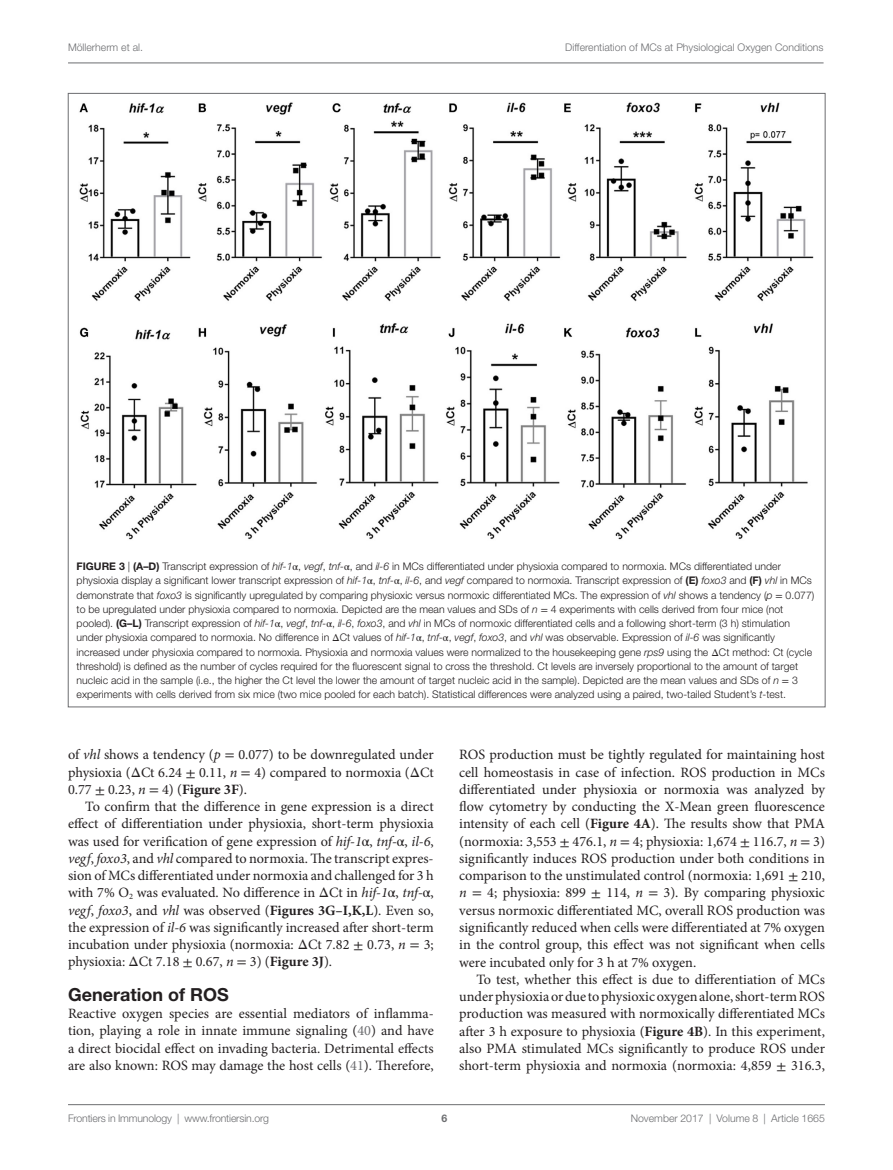
<style>
.page{position:relative;width:893px;height:1170px;background:#fff}
.page>*{position:absolute;margin:0;border:0;box-sizing:border-box;transform-origin:0 0}
.t1{font:700 18px "Helvetica Neue LT Std";color:#231f20}
.t2{font:14.25px/17.2px "Minion Pro";color:#231f20;text-align:justify}
.t3{font:300 10.5px/14.2px "Helvetica Neue LT Std";color:#231f20}
.t4{font:300 10.5px "Helvetica Neue LT Std";color:#6c6d70}
.t5{font:700 10.5px "Helvetica Neue LT Std";color:#6c6d70}
.s1{font-weight:700}
.s2{font-style:italic}
.s3{font-family:"STIX General";font-weight:400}
.s4{font-family:"STIX General"}
.s5{color:#6c6d70}
</style>
<div class="page">
<img style="left:79px;top:102px;width:735px;height:438px">
<hr style="left:68px;top:63px;width:756px;height:1px;background:#6c6d70">
<hr style="left:68px;top:1104px;width:757px;height:1px;background:#6c6d70">
<p class="t4" style="left:68px;top:41px;width:77px">Möllerherm et al.</p>
<p class="t4" style="left:565px;top:41px;width:260px">Differentiation of MCs at Physiological Oxygen Conditions</p>
<p class="t3" style="left:77px;top:559px;width:739px"><span class="s1">FIGURE 3</span> | <span class="s1">(A–D)</span> Transcript expression of <span class="s2">hif-1</span><span class="s3">α</span>, <span class="s2">vegf</span>, <span class="s2">tnf-</span><span class="s3">α</span>, and <span class="s2">il-6</span> in MCs differentiated under physioxia compared to normoxia. MCs differentiated under physioxia display a significant lower transcript expression of <span class="s2">hif-1</span><span class="s3">α</span>, <span class="s2">tnf-</span><span class="s3">α</span>, <span class="s2">il-6</span>, and <span class="s2">vegf</span> compared to normoxia. Transcript expression of <span class="s1">(E)</span> <span class="s2">foxo3</span> and <span class="s1">(F)</span> <span class="s2">vhl</span> in MCs demonstrate that <span class="s2">foxo3</span> is significantly upregulated by comparing physioxic versus normoxic differentiated MCs. The expression of <span class="s2">vhl</span> shows a tendency (<span class="s2">p</span> <span class="s3">=</span> 0.077) to be upregulated under physioxia compared to normoxia. Depicted are the mean values and SDs of <span class="s2">n</span> <span class="s3">=</span> 4 experiments with cells derived from four mice (not pooled). <span class="s1">(G–L)</span> Transcript expression of <span class="s2">hif-1</span><span class="s3">α</span>, <span class="s2">vegf</span>, <span class="s2">tnf-</span><span class="s3">α</span>, <span class="s2">il-6</span>, <span class="s2">foxo3</span>, and <span class="s2">vhl</span> in MCs of normoxic differentiated cells and a following short-term (3 h) stimulation under physioxia compared to normoxia. No difference in <span class="s3">Δ</span>Ct values of <span class="s2">hif-1</span><span class="s3">α</span>, <span class="s2">tnf-</span><span class="s3">α</span>, <span class="s2">vegf</span>, <span class="s2">foxo3</span>, and <span class="s2">vhl</span> was observable. Expression of <span class="s2">il-6</span> was significantly increased under physioxia compared to normoxia. Physioxia and normoxia values were normalized to the housekeeping gene <span class="s2">rps9</span> using the <span class="s3">Δ</span>Ct method: Ct (cycle threshold) is defined as the number of cycles required for the fluorescent signal to cross the threshold. Ct levels are inversely proportional to the amount of target nucleic acid in the sample (i.e., the higher the Ct level the lower the amount of target nucleic acid in the sample). Depicted are the mean values and SDs of <span class="s2">n</span> <span class="s3">=</span> 3 experiments with cells derived from six mice (two mice pooled for each batch). Statistical differences were analyzed using a paired, two-tailed Student’s <span class="s2">t</span>-test.</p>
<p class="t2" style="left:68px;top:746px;width:367px">of <span class="s2">vhl</span> shows a tendency (<span class="s2">p</span> <span class="s4">=</span> 0.077) to be downregulated under physioxia (<span class="s4">Δ</span>Ct 6.24 <span class="s4">±</span> 0.11, <span class="s2">n</span> <span class="s4">=</span> 4) compared to normoxia (<span class="s4">Δ</span>Ct 0.77 <span class="s4">±</span> 0.23, <span class="s2">n</span> <span class="s4">=</span> 4) (<span class="s1">Figure 3F</span>).</p>
<p class="t2" style="left:68px;top:798px;width:367px;text-indent:17px">To confirm that the difference in gene expression is a direct effect of differentiation under physioxia, short-term physioxia was used for verification of gene expression of <span class="s2">hif-1</span><span class="s4">α</span>, <span class="s2">tnf-</span><span class="s4">α</span>, <span class="s2">il-6</span>, <span class="s2">vegf</span>, <span class="s2">foxo3</span>, and <span class="s2">vhl</span> compared to normoxia. The transcript expres&shy;sion of MCs differentiated under normoxia and challenged for 3 h with 7% O<sub>2</sub> was evaluated. No difference in <span class="s4">Δ</span>Ct in <span class="s2">hif-1</span><span class="s4">α</span>, <span class="s2">tnf-</span><span class="s4">α</span>, <span class="s2">vegf</span>, <span class="s2">foxo3</span>, and <span class="s2">vhl</span> was observed (<span class="s1">Figures 3G–I,K,L</span>). Even so, the expression of <span class="s2">il-6</span> was significantly increased after short-term incubation under physioxia (normoxia: <span class="s4">Δ</span>Ct 7.82 <span class="s4">±</span> 0.73, <span class="s2">n</span> <span class="s4">=</span> 3; physioxia: <span class="s4">Δ</span>Ct 7.18 <span class="s4">±</span> 0.67, <span class="s2">n</span> <span class="s4">=</span> 3) (<span class="s1">Figure 3J</span>).</p>
<p class="t1" style="left:68px;top:983px;width:136px">Generation of ROS</p>
<p class="t2" style="left:68px;top:1004px;width:367px">Reactive oxygen species are essential mediators of inflamma&shy;tion, playing a role in innate immune signaling (<span class="s5">40</span>) and have a direct biocidal effect on invading bacteria. Detrimental effects are also known: ROS may damage the host cells (<span class="s5">41</span>). Therefore,</p>
<p class="t2" style="left:459px;top:746px;width:367px">ROS production must be tightly regulated for maintaining host cell homeostasis in case of infection. ROS production in MCs differentiated under physioxia or normoxia was analyzed by flow cytometry by conducting the X-Mean green fluorescence intensity of each cell (<span class="s1">Figure 4A</span>). The results show that PMA (normoxia: 3,553 <span class="s4">±</span> 476.1, <span class="s2">n</span> <span class="s4">=</span> 4; physioxia: 1,674 <span class="s4">±</span> 116.7, <span class="s2">n</span> <span class="s4">=</span> 3) significantly induces ROS production under both conditions in comparison to the unstimulated control (normoxia: 1,691 <span class="s4">±</span> 210, <span class="s2">n</span> <span class="s4">=</span> 4; physioxia: 899 <span class="s4">±</span> 114, <span class="s2">n</span> <span class="s4">=</span> 3). By comparing physioxic versus normoxic differentiated MC, overall ROS production was significantly reduced when cells were differentiated at 7% oxygen in the control group, this effect was not significant when cells were incubated only for 3 h at 7% oxygen.</p>
<p class="t2" style="left:459px;top:970px;width:367px;text-indent:17px">To test, whether this effect is due to differentiation of MCs under physioxia or due to physioxic oxygen alone, short-term ROS production was measured with normoxically differentiated MCs after 3 h exposure to physioxia (<span class="s1">Figure 4B</span>). In this experiment, also PMA stimulated MCs significantly to produce ROS under short-term physioxia and normoxia (normoxia: 4,859 <span class="s4">±</span> 316.3,</p>
<p class="t4" style="left:68px;top:1111px;width:203px">Frontiers in Immunology | www.frontiersin.org</p>
<p class="t4" style="left:631px;top:1111px;width:196px">November 2017 | Volume 8 | Article 1665</p>
<p class="t5" style="left:441px;top:1111px;width:7px">6</p>
</div>
